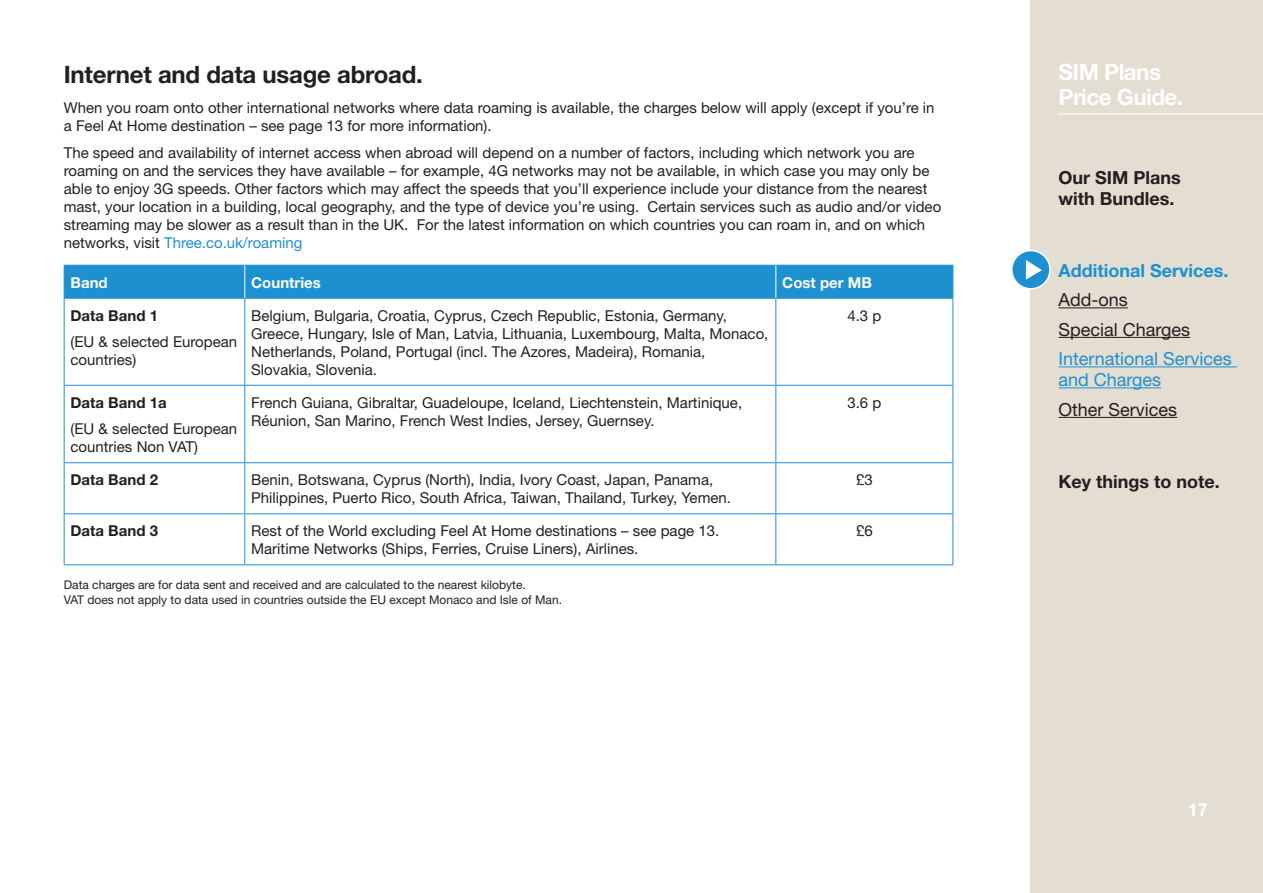
<style>
.page{position:relative;width:1263px;height:893px;background:#fff}
.page>*{position:absolute;margin:0;border:0;box-sizing:border-box;transform-origin:0 0}
.t1{font:24px "Helvetica Neue LT Bold 1";letter-spacing:-.01em;color:#231f20}
.t2{font:22.5px/25.5px "Helvetica Neue LT Bold 1";letter-spacing:-.025em;color:#fff}
.t3{font:18px/21px "Helvetica Neue LT Bold 1";color:#231f20}
.t4{font:18px/29.5px "Helvetica Neue LT Roman 2";color:#231f20}
.t5{font:18px/21px "Helvetica Neue LT Roman 2";color:#1d90d0}
.t6{font:18px "Helvetica Neue LT Bold 1";color:#1d90d0}
.t7{font:18px "Helvetica Neue LT Bold 1";color:#fff}
.t8{font:15px/18px "Helvetica Neue LT Roman 2";color:#231f20}
.t9{font:15px "Helvetica Neue LT Bold 1";color:#231f20}
.t10{font:15px "Helvetica Neue LT Bold 1";color:#fff}
.t11{font:12px/15px "Helvetica Neue LT Roman 2";color:#231f20}
.s1{color:#1d90d0}
</style>
<div class="page">
<div style="left:1031px;top:0;width:232px;height:893px;background:#e4ddd2"></div>
<div style="left:65px;top:266px;width:887px;height:32px;background:#1d90d0"></div>
<hr style="left:64px;top:299px;width:1px;height:86px;background:#1d90d0">
<hr style="left:64px;top:386px;width:1px;height:76px;background:#1d90d0">
<hr style="left:64px;top:463px;width:1px;height:50px;background:#1d90d0">
<hr style="left:64px;top:514px;width:1px;height:50px;background:#1d90d0">
<hr style="left:64px;top:265px;width:181px;height:1px;background:#1d90d0">
<hr style="left:245px;top:265px;width:531px;height:1px;background:#1d90d0">
<hr style="left:776px;top:265px;width:177px;height:1px;background:#1d90d0">
<hr style="left:244px;top:299px;width:1px;height:86px;background:#1d90d0">
<hr style="left:775px;top:299px;width:1px;height:86px;background:#1d90d0">
<hr style="left:952px;top:299px;width:1px;height:86px;background:#1d90d0">
<hr style="left:244px;top:386px;width:1px;height:76px;background:#1d90d0">
<hr style="left:775px;top:386px;width:1px;height:76px;background:#1d90d0">
<hr style="left:952px;top:386px;width:1px;height:76px;background:#1d90d0">
<hr style="left:244px;top:463px;width:1px;height:50px;background:#1d90d0">
<hr style="left:775px;top:463px;width:1px;height:50px;background:#1d90d0">
<hr style="left:952px;top:463px;width:1px;height:50px;background:#1d90d0">
<hr style="left:244px;top:514px;width:1px;height:50px;background:#1d90d0">
<hr style="left:775px;top:514px;width:1px;height:50px;background:#1d90d0">
<hr style="left:952px;top:514px;width:1px;height:50px;background:#1d90d0">
<hr style="left:64px;top:298px;width:181px;height:1px;background:#1d90d0">
<hr style="left:245px;top:298px;width:531px;height:1px;background:#1d90d0">
<hr style="left:776px;top:298px;width:177px;height:1px;background:#1d90d0">
<hr style="left:64px;top:385px;width:181px;height:1px;background:#1d90d0">
<hr style="left:245px;top:385px;width:531px;height:1px;background:#1d90d0">
<hr style="left:776px;top:385px;width:177px;height:1px;background:#1d90d0">
<hr style="left:64px;top:462px;width:181px;height:1px;background:#1d90d0">
<hr style="left:245px;top:462px;width:531px;height:1px;background:#1d90d0">
<hr style="left:776px;top:462px;width:177px;height:1px;background:#1d90d0">
<hr style="left:64px;top:513px;width:181px;height:1px;background:#1d90d0">
<hr style="left:245px;top:513px;width:531px;height:1px;background:#1d90d0">
<hr style="left:776px;top:513px;width:177px;height:1px;background:#1d90d0">
<hr style="left:64px;top:564px;width:181px;height:1px;background:#1d90d0">
<hr style="left:245px;top:564px;width:531px;height:1px;background:#1d90d0">
<hr style="left:776px;top:564px;width:177px;height:1px;background:#1d90d0">
<hr style="left:244px;top:266px;width:1px;height:32px;background:#fff">
<hr style="left:775px;top:266px;width:1px;height:32px;background:#fff">
<hr style="left:64px;top:266px;width:1px;height:32px;background:#1d90d0">
<hr style="left:952px;top:266px;width:1px;height:32px;background:#1d90d0">
<hr style="left:1058px;top:307px;width:70px;height:1px;background:#231f20">
<hr style="left:1058px;top:337px;width:132px;height:1px;background:#231f20">
<hr style="left:1058px;top:366px;width:179px;height:1px;background:#1d90d0">
<hr style="left:1058px;top:387px;width:103px;height:1px;background:#1d90d0">
<hr style="left:1058px;top:417px;width:119px;height:1px;background:#231f20">
<div style="left:1012px;top:251px;width:38px;height:38px;background:#1d90d0;border-radius:50%"></div>
<div style="left:1011px;top:250px;width:40px;height:40px;border:2px solid #fff;border-radius:50%"></div>
<svg style="left:1026px;top:260px;width:16px;height:20px"></svg>
<hr style="left:1058px;top:113px;width:205px;height:1px;background:#fff">
<h1 class="t1" style="left:64px;top:59px;width:361px">Internet and data usage abroad.</h1>
<p class="t8" style="left:64px;top:99px;width:872px">When you roam onto other international networks where data roaming is available, the charges below will apply (except if you’re in a Feel At Home destination – see page 13 for more information).</p>
<p class="t8" style="left:64px;top:143px;width:879px">The speed and availability of internet access when abroad will depend on a number of factors, including which network you are roaming on and the services they have available – for example, 4G networks may not be available, in which case you may only be able to enjoy 3G speeds. Other factors which may affect the speeds that you’ll experience include your distance from the nearest mast, your location in a building, local geography, and the type of device you’re using. Certain services such as audio and/or video streaming may be slower as a result than in the UK. For the latest information on which countries you can roam in, and on which networks, visit <span class="s1">Three.co.uk/roaming</span></p>
<p class="t10" style="left:71px;top:273px;width:39px">Band</p>
<p class="t10" style="left:251px;top:273px;width:71px">Countries</p>
<p class="t10" style="left:782px;top:273px;width:91px">Cost per MB</p>
<p class="t9" style="left:71px;top:306px;width:89px">Data Band 1</p>
<p class="t8" style="left:71px;top:333px;width:168px">(EU &amp; selected European countries)</p>
<p class="t8" style="left:251px;top:306px;width:519px">Belgium, Bulgaria, Croatia, Cyprus, Czech Republic, Estonia, Germany, Greece, Hungary, Isle of Man, Latvia, Lithuania, Luxembourg, Malta, Monaco, Netherlands, Poland, Portugal (incl. The Azores, Madeira), Romania, Slovakia, Slovenia.</p>
<p class="t8" style="left:847px;top:306px;width:35px">4.3 p</p>
<p class="t9" style="left:71px;top:393px;width:98px">Data Band 1a</p>
<p class="t8" style="left:71px;top:420px;width:168px">(EU &amp; selected European countries Non VAT)</p>
<p class="t8" style="left:251px;top:393px;width:492px">French Guiana, Gibraltar, Guadeloupe, Iceland, Liechtenstein, Martinique,<br>Réunion, San Marino, French West Indies, Jersey, Guernsey.</p>
<p class="t8" style="left:847px;top:393px;width:35px">3.6 p</p>
<p class="t9" style="left:71px;top:470px;width:89px">Data Band 2</p>
<p class="t8" style="left:251px;top:471px;width:481px">Benin, Botswana, Cyprus (North), India, Ivory Coast, Japan, Panama,<br>Philippines, Puerto Rico, South Africa, Taiwan, Thailand, Turkey, Yemen.</p>
<p class="t8" style="left:856px;top:471px;width:18px">£3</p>
<p class="t9" style="left:71px;top:521px;width:89px">Data Band 3</p>
<p class="t8" style="left:251px;top:522px;width:470px">Rest of the World excluding Feel At Home destinations – see page 13.<br>Maritime Networks (Ships, Ferries, Cruise Liners), Airlines.</p>
<p class="t8" style="left:856px;top:522px;width:18px">£6</p>
<p class="t11" style="left:64px;top:577px;width:500px">Data charges are for data sent and received and are calculated to the nearest kilobyte.<br>VAT does not apply to data used in countries outside the EU except Monaco and Isle of Man.</p>
<h2 class="t2" style="left:1058px;top:58px;width:126px">SIM Plans<br>Price Guide.</h2>
<p class="t3" style="left:1058px;top:166px;width:124px">Our SIM Plans with Bundles.</p>
<p class="t6" style="left:1058px;top:259px;width:171px">Additional Services.</p>
<p class="t4" style="left:1058px;top:285px;width:133px">Add-ons<br>Special Charges</p>
<p class="t5" style="left:1058px;top:348px;width:175px">International Services and Charges</p>
<p class="t4" style="left:1058px;top:394px;width:120px">Other Services</p>
<p class="t3" style="left:1058px;top:470px;width:163px">Key things to note.</p>
<p class="t7" style="left:1188px;top:799px;width:22px">17</p>
</div>
